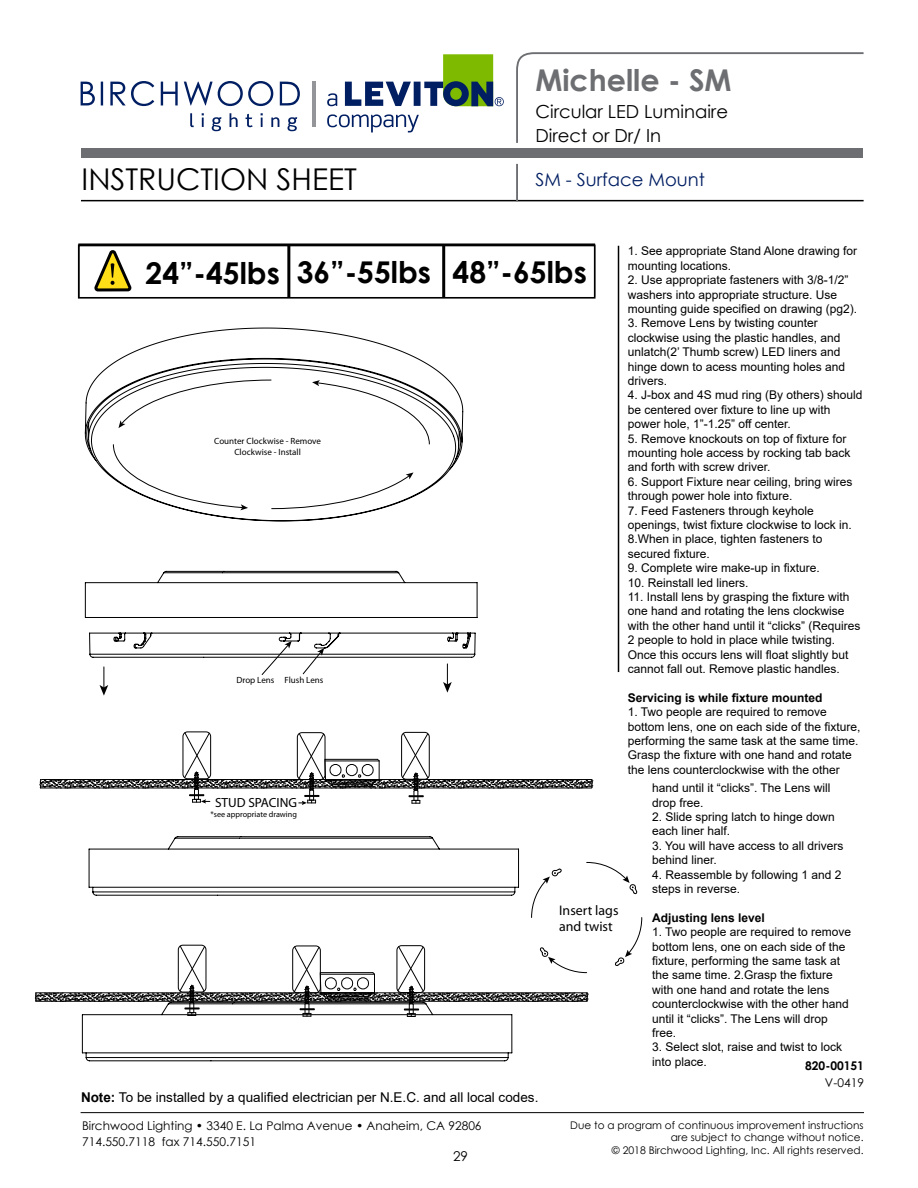
<style>
.page{position:relative;width:918px;height:1188px;background:#fff}
.page>*{position:absolute;margin:0;border:0;box-sizing:border-box;transform-origin:0 0}
.t1{font:700 30px "Century Gothic";color:#000}
.t2{font:30px "Century Gothic";color:#000}
.t3{font:700 30px "Century Gothic";color:#6d6e71}
.t4{font:18px/24px "Century Gothic";color:#000}
.t5{font:18px "Century Gothic";color:#001e62}
.t6{font:13.95px/16.6px "Myriad Pro";color:#000}
.t7{font:13.5px "Arial";color:#000}
.t8{font:13.5px "Century Gothic";color:#000}
.t9{font:13.2px "Myriad Pro";color:#010101}
.t10{font:12px/14.4px "Arial";color:#000}
.t11{font:12px/16.5px "Century Gothic";color:#000}
.t12{font:700 12px "Arial";color:#000}
.t13{font:700 12px "Century Gothic";color:#000}
.t14{font:10.5px/12.6px "Century Gothic";color:#000;text-align:right}
.t15{font:9px/10.8px "Myriad Pro";color:#000;text-align:center}
.t16{font:8.1px "Myriad Pro";color:#010101}
.s1{font-weight:700}
</style>
<div class="page">
<hr style="left:81px;top:1112px;width:783px;height:1px;background:#000">
<svg style="left:327px;top:54px;width:177px;height:78px"></svg>
<hr style="left:312px;top:82px;width:3px;height:45px;background:#939598">
<svg style="left:81px;top:81px;width:219px;height:50px"></svg>
<div style="left:81px;top:148px;width:782px;height:9px;background:#6d6e71"></div>
<hr style="left:81px;top:200px;width:783px;height:1px;background:#000">
<svg style="left:515px;top:52px;width:349px;height:150px"></svg>
<hr style="left:618px;top:246px;width:1px;height:426px;background:#000">
<svg style="left:35px;top:732px;width:608px;height:330px"></svg>
<svg style="left:85px;top:328px;width:378px;height:193px"></svg>
<svg style="left:271px;top:472px;width:143px;height:37px"></svg>
<svg style="left:312px;top:380px;width:118px;height:65px"></svg>
<svg style="left:118px;top:380px;width:154px;height:48px"></svg>
<svg style="left:113px;top:444px;width:135px;height:66px"></svg>
<svg style="left:85px;top:571px;width:393px;height:125px"></svg>
<div style="left:78px;top:243px;width:517px;height:54px;border:2px solid #000"></div>
<div style="left:79px;top:246px;width:515px;height:51px;background:#fff"></div>
<div style="left:78px;top:245px;width:518px;height:54px;border:2px solid #000"></div>
<svg style="left:93px;top:247px;width:41px;height:45px"></svg>
<hr style="left:287px;top:244px;width:3px;height:54px;background:#000">
<hr style="left:442px;top:244px;width:3px;height:54px;background:#000">
<h1 class="t2" style="left:82px;top:158px;width:277px">INSTRUCTION SHEET</h1>
<h1 class="t3" style="left:535px;top:58px;width:198px">Michelle - SM</h1>
<h2 class="t4" style="left:535px;top:100px;width:194px">Circular LED Luminaire<br>Direct or Dr/ In</h2>
<h2 class="t5" style="left:535px;top:167px;width:171px">SM - Surface Mount</h2>
<h1 class="t1" style="left:146px;top:250px;width:443px">24”-45lbs 36”-55lbs 48”-65lbs</h1>
<p class="t15" style="left:214px;top:435px;width:108px">Counter Clockwise - Remove<br>Clockwise - Install</p>
<p class="t15" style="left:236px;top:675px;width:89px">Drop Lens Flush Lens</p>
<p class="t9" style="left:215px;top:795px;width:83px">STUD SPACING</p>
<p class="t16" style="left:210px;top:810px;width:88px">*see appropriate drawing</p>
<p class="t6" style="left:559px;top:901px;width:61px">Insert lags and twist</p>
<p class="t7" style="left:81px;top:1088px;width:459px"><span class="s1">Note:</span> To be installed by a qualified electrician per N.E.C. and all local codes.</p>
<p class="t10" style="left:628px;top:244px;width:231px">1. See appropriate Stand Alone drawing for mounting locations.</p>
<p class="t10" style="left:628px;top:273px;width:231px">2. Use appropriate fasteners with 3/8-1/2” washers into appropriate structure. Use mounting guide specified on drawing (pg2).</p>
<p class="t10" style="left:628px;top:316px;width:219px">3. Remove Lens by twisting counter clockwise using the plastic handles, and unlatch(2’ Thumb screw) LED liners and hinge down to acess mounting holes and drivers.</p>
<p class="t10" style="left:628px;top:388px;width:236px">4. J-box and 4S mud ring (By others) should be centered over fixture to line up with power hole, 1”-1.25” off center.</p>
<p class="t10" style="left:628px;top:431px;width:224px">5. Remove knockouts on top of fixture for mounting hole access by rocking tab back and forth with screw driver.</p>
<p class="t10" style="left:628px;top:474px;width:226px">6. Support Fixture near ceiling, bring wires through power hole into fixture.</p>
<p class="t10" style="left:628px;top:503px;width:226px">7. Feed Fasteners through keyhole openings, twist fixture clockwise to lock in.<br>8.When in place, tighten fasteners to secured fixture.</p>
<p class="t10" style="left:628px;top:561px;width:194px">9. Complete wire make-up in fixture.</p>
<p class="t10" style="left:628px;top:575px;width:122px">10. Reinstall led liners.</p>
<p class="t10" style="left:628px;top:590px;width:234px">11. Install lens by grasping the fixture with one hand and rotating the lens clockwise with the other hand until it “clicks” (Requires 2 people to hold in place while twisting.<br>Once this occurs lens will float slightly but cannot fall out. Remove plastic handles.</p>
<p class="t12" style="left:628px;top:689px;width:196px">Servicing is while fixture mounted</p>
<p class="t10" style="left:628px;top:705px;width:234px">1. Two people are required to remove bottom lens, one on each side of the fixture, performing the same task at the same time.<br>Grasp the fixture with one hand and rotate the lens counterclockwise with the other</p>
<p class="t10" style="left:652px;top:781px;width:180px">hand until it “clicks”. The Lens will drop free.</p>
<p class="t10" style="left:652px;top:810px;width:184px">2. Slide spring latch to hinge down each liner half.</p>
<p class="t10" style="left:652px;top:838px;width:193px">3. You will have access to all drivers behind liner.</p>
<p class="t10" style="left:652px;top:867px;width:191px">4. Reassemble by following 1 and 2 steps in reverse.</p>
<p class="t12" style="left:652px;top:909px;width:114px">Adjusting lens level</p>
<p class="t10" style="left:652px;top:925px;width:201px">1. Two people are required to remove bottom lens, one on each side of the fixture, performing the same task at the same time. 2.Grasp the fixture with one hand and rotate the lens counterclockwise with the other hand until it “clicks”. The Lens will drop free.</p>
<p class="t10" style="left:652px;top:1040px;width:192px">3. Select slot, raise and twist to lock into place.</p>
<p class="t13" style="left:805px;top:1057px;width:60px">820-00151</p>
<p class="t11" style="left:825px;top:1074px;width:40px">V-0419</p>
<p class="t11" style="left:82px;top:1117px;width:401px">Birchwood Lighting • 3340 E. La Palma Avenue • Anaheim, CA 92806<br>714.550.7118 fax 714.550.7151</p>
<p class="t14" style="left:570px;top:1119px;width:295px">Due to a program of continuous improvement instructions are subject to change without notice.<br>© 2018 Birchwood Lighting, Inc. All rights reserved.</p>
<p class="t8" style="left:453px;top:1147px;width:16px">29</p>
</div>
